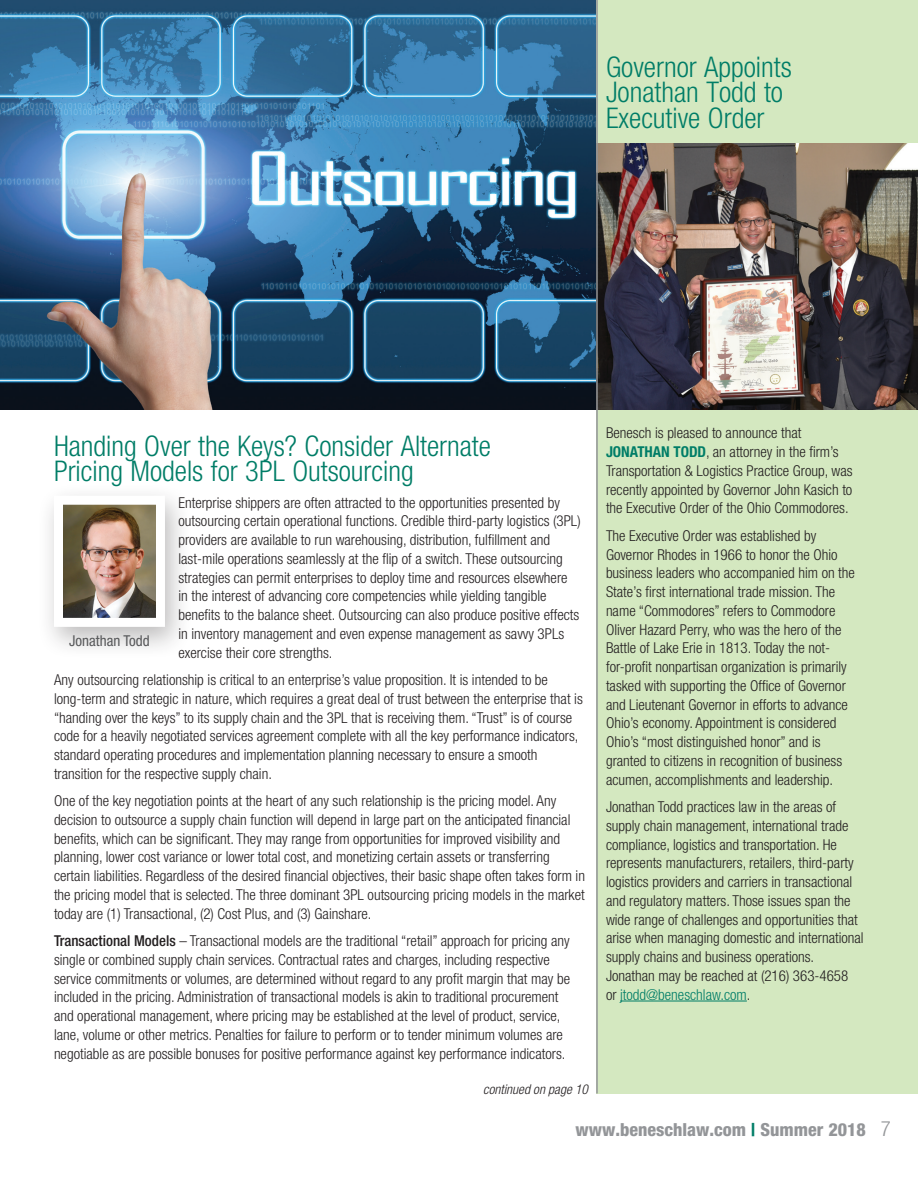
<style>
.page{position:relative;width:918px;height:1188px;background:#fff}
.page>*{position:absolute;margin:0;border:0;box-sizing:border-box;transform-origin:0 0}
.Headlines{font:300 condensed 28.5px/25.5px "Helvetica Neue";color:#007d67}
.t1{font:800 condensed 18px "Helvetica Neue";color:#939598}
.Text_10_12_5_HNLight{font:300 condensed 15px/18.8px "Helvetica Neue";color:#231f20}
.Captions{font:condensed 15px "Helvetica Neue";color:#57585a}
.Continued{font:italic 300 condensed 13.5px "Helvetica Neue";color:#231f20}
.s1{font-weight:500}
.s2{font-weight:700;color:#007d67}
.s3{color:#007d67}
.s4{font-weight:300;font-size:21px}
</style>
<div class="page">
<img style="left:0;top:0;width:596px;height:410px">
<div style="left:37px;top:483px;width:157px;height:176px;background:#231f20;opacity:.3"></div>
<img style="left:64px;top:506px;width:91px;height:111px">
<div style="left:54px;top:496px;width:111px;height:131px;border:9px solid #fff"></div>
<div style="left:597px;top:0;width:321px;height:144px;background:#d4e8c0"></div>
<div style="left:597px;top:410px;width:321px;height:684px;background:#d4e8c0"></div>
<img style="left:598px;top:144px;width:320px;height:266px">
<hr style="left:620px;top:1001px;width:127px;height:1px;background:#007d67">
<hr style="left:596px;top:0;width:2px;height:1094px;background:#939598">
<p class="Headlines" style="left:606px;top:54px;width:187px">Governor Appoints<br>Jonathan Todd to<br>Executive Order</p>
<p class="Headlines" style="left:54px;top:433px;width:438px">Handing Over the Keys? Consider Alternate<br>Pricing Models for 3PL Outsourcing</p>
<p class="Text_10_12_5_HNLight" style="left:178px;top:493px;width:404px">Enterprise shippers are often attracted to the opportunities presented by outsourcing certain operational functions. Credible third-party logistics (3PL) providers are available to run warehousing, distribution, fulfillment and last-mile operations seamlessly at the flip of a switch. These outsourcing strategies can permit enterprises to deploy time and resources elsewhere in the interest of advancing core competencies while yielding tangible benefits to the balance sheet. Outsourcing can also produce positive effects in inventory management and even expense management as savvy 3PLs exercise their core strengths.</p>
<p class="Text_10_12_5_HNLight" style="left:54px;top:670px;width:530px">Any outsourcing relationship is critical to an enterprise’s value proposition. It is intended to be long-term and strategic in nature, which requires a great deal of trust between the enterprise that is “handing over the keys” to its supply chain and the 3PL that is receiving them. “Trust” is of course code for a heavily negotiated services agreement complete with all the key performance indicators, standard operating procedures and implementation planning necessary to ensure a smooth transition for the respective supply chain.</p>
<p class="Text_10_12_5_HNLight" style="left:54px;top:791px;width:533px">One of the key negotiation points at the heart of any such relationship is the pricing model. Any decision to outsource a supply chain function will depend in large part on the anticipated financial benefits, which can be significant. They may range from opportunities for improved visibility and planning, lower cost variance or lower total cost, and monetizing certain assets or transferring certain liabilities. Regardless of the desired financial objectives, their basic shape often takes form in the pricing model that is selected. The three dominant 3PL outsourcing pricing models in the market today are (1) Transactional, (2) Cost Plus, and (3) Gainshare.</p>
<p class="Text_10_12_5_HNLight" style="left:54px;top:931px;width:518px"><span class="s1">Transactional Models</span> – Transactional models are the traditional “retail” approach for pricing any single or combined supply chain services. Contractual rates and charges, including respective service commitments or volumes, are determined without regard to any profit margin that may be included in the pricing. Administration of transactional models is akin to traditional procurement and operational management, where pricing may be established at the level of product, service, lane, volume or other metrics. Penalties for failure to perform or to tender minimum volumes are negotiable as are possible bonuses for positive performance against key performance indicators.</p>
<p class="Captions" style="left:69px;top:632px;width:82px">Jonathan Todd</p>
<p class="Continued" style="left:483px;top:1081px;width:106px">continued on page 10</p>
<p class="Text_10_12_5_HNLight" style="left:606px;top:424px;width:248px">Benesch is pleased to announce that <span class="s2">JONATHAN TODD</span>, an attorney in the firm’s Transportation &amp; Logistics Practice Group, was recently appointed by Governor John Kasich to the Executive Order of the Ohio Commodores.</p>
<p class="Text_10_12_5_HNLight" style="left:606px;top:526px;width:250px">The Executive Order was established by Governor Rhodes in 1966 to honor the Ohio business leaders who accompanied him on the State’s first international trade mission. The name “Commodores” refers to Commodore Oliver Hazard Perry, who was the hero of the Battle of Lake Erie in 1813. Today the not&shy;for-profit nonpartisan organization is primarily tasked with supporting the Office of Governor and Lieutenant Governor in efforts to advance Ohio’s economy. Appointment is considered Ohio’s “most distinguished honor” and is granted to citizens in recognition of business acumen, accomplishments and leadership.</p>
<p class="Text_10_12_5_HNLight" style="left:606px;top:797px;width:259px">Jonathan Todd practices law in the areas of supply chain management, international trade compliance, logistics and transportation. He represents manufacturers, retailers, third-party logistics providers and carriers in transactional and regulatory matters. Those issues span the wide range of challenges and opportunities that arise when managing domestic and international supply chains and business operations.<br>Jonathan may be reached at (216) 363-4658<br>or <span class="s3">jtodd@beneschlaw.com</span>.</p>
<p class="t1" style="left:575px;top:1118px;width:317px">www.beneschlaw.com <span class="s3">|</span> Summer 2018 <span class="s4">7</span></p>
</div>
